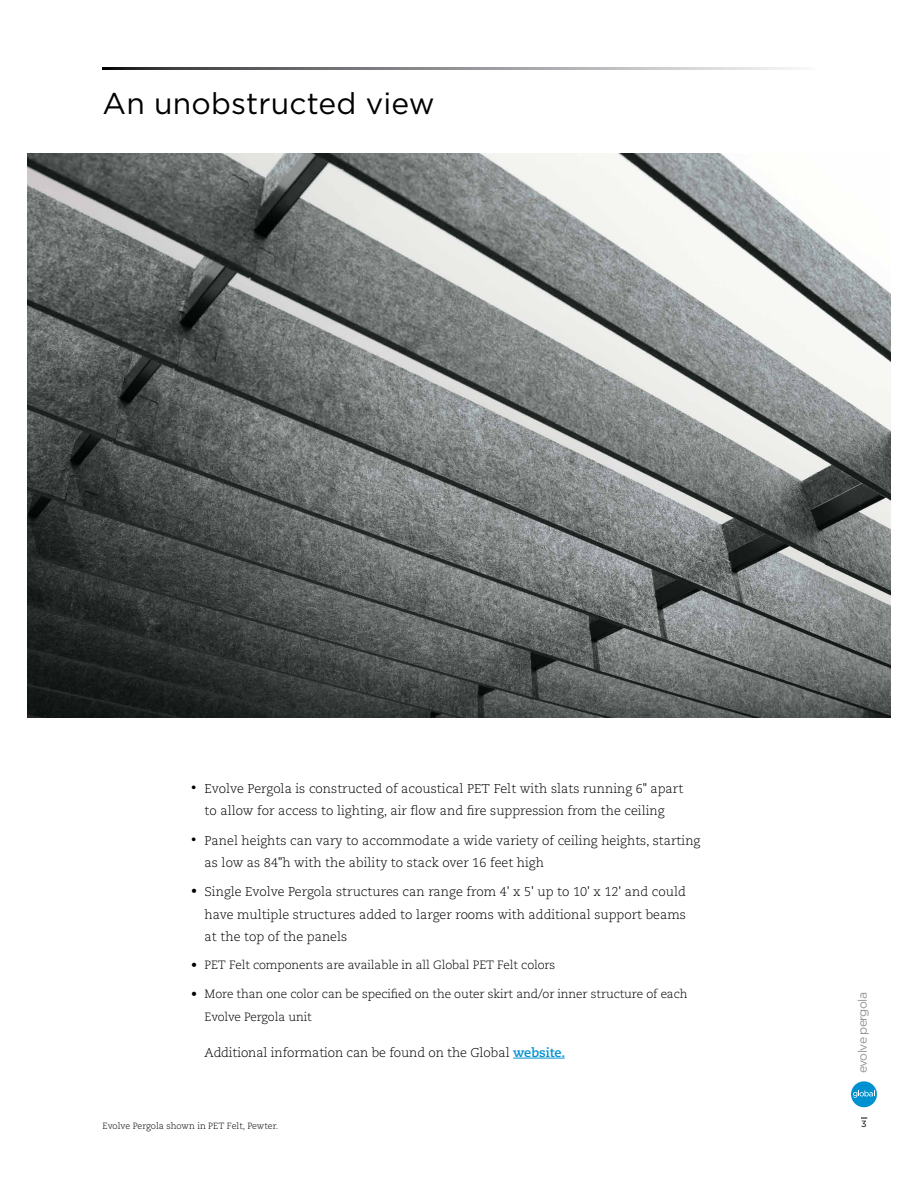
<style>
.page{position:relative;width:918px;height:1188px;background:#fff}
.page>*{position:absolute;margin:0;border:0;box-sizing:border-box;transform-origin:0 0}
.t1{font:30px "Gotham";letter-spacing:.005em;color:#000}
.t2{font:300 12.75px/22.5px "Caecilia LT Std";color:#000;text-align:center}
.t3{font:12.3px "Gotham";letter-spacing:-.05em;color:#939598}
.t4{font:300 12px/22.5px "Caecilia LT Std";letter-spacing:-.01em;color:#000}
.t5{font:300 9px "Caecilia LT Std";color:#000}
.t6{font:9px "Gotham";color:#000}
.s1{font-size:10.5px}
.s2{font-size:12px}
.s3{font-weight:700;color:#0091d1}
</style>
<div class="page">
<img style="left:27px;top:153px;width:864px;height:564px">
<svg style="left:103px;top:68px;width:693px;height:1px"></svg>
<div style="left:851px;top:1081px;width:26px;height:26px;background:#0091d1;border-radius:50%"></div>
<svg style="left:853px;top:1090px;width:22px;height:8px"></svg>
<hr style="left:513px;top:1058px;width:52px;height:1px;background:#0091d1">
<h1 class="t1" style="left:103px;top:84px;width:334px">An unobstructed view</h1>
<p class="t2" style="left:191px;top:777px;width:494px"><span class="s1">•</span> Evolve Pergola is constructed of acoustical PET Felt with slats running 6" apart to allow for access to lighting, air flow and fire suppression from the ceiling</p>
<p class="t2" style="left:205px;top:829px;width:497px;text-align:left;text-indent:-13px"><span class="s1">•</span> Panel heights can vary to accommodate a wide variety of ceiling heights, starting as low as 84"h with the ability to stack over 16 feet high</p>
<p class="t2" style="left:205px;top:881px;width:483px;text-align:justify;text-indent:-14px"><span class="s2">•</span> Single Evolve Pergola structures can range from 4' x 5' up to 10' x 12' and could have multiple structures added to larger rooms with additional support beams at the top of the panels</p>
<p class="t4" style="left:191px;top:954px;width:366px">• PET Felt components are available in all Global PET Felt colors</p>
<p class="t4" style="left:205px;top:983px;width:484px;text-indent:-14px">• More than one color can be specified on the outer skirt and/or inner structure of each<br>Evolve Pergola unit</p>
<p class="t2" style="left:205px;top:1041px;width:362px">Additional information can be found on the Global <span class="s3">website.</span></p>
<p class="t3" style="left:854px;top:1073px;width:83px;rotate:-90deg">evolve pergola</p>
<p class="t5" style="left:103px;top:1120px;width:177px">Evolve Pergola shown in PET Felt, Pewter.</p>
<p class="t6" style="left:861px;top:1119px;width:7px">3</p>
</div>
